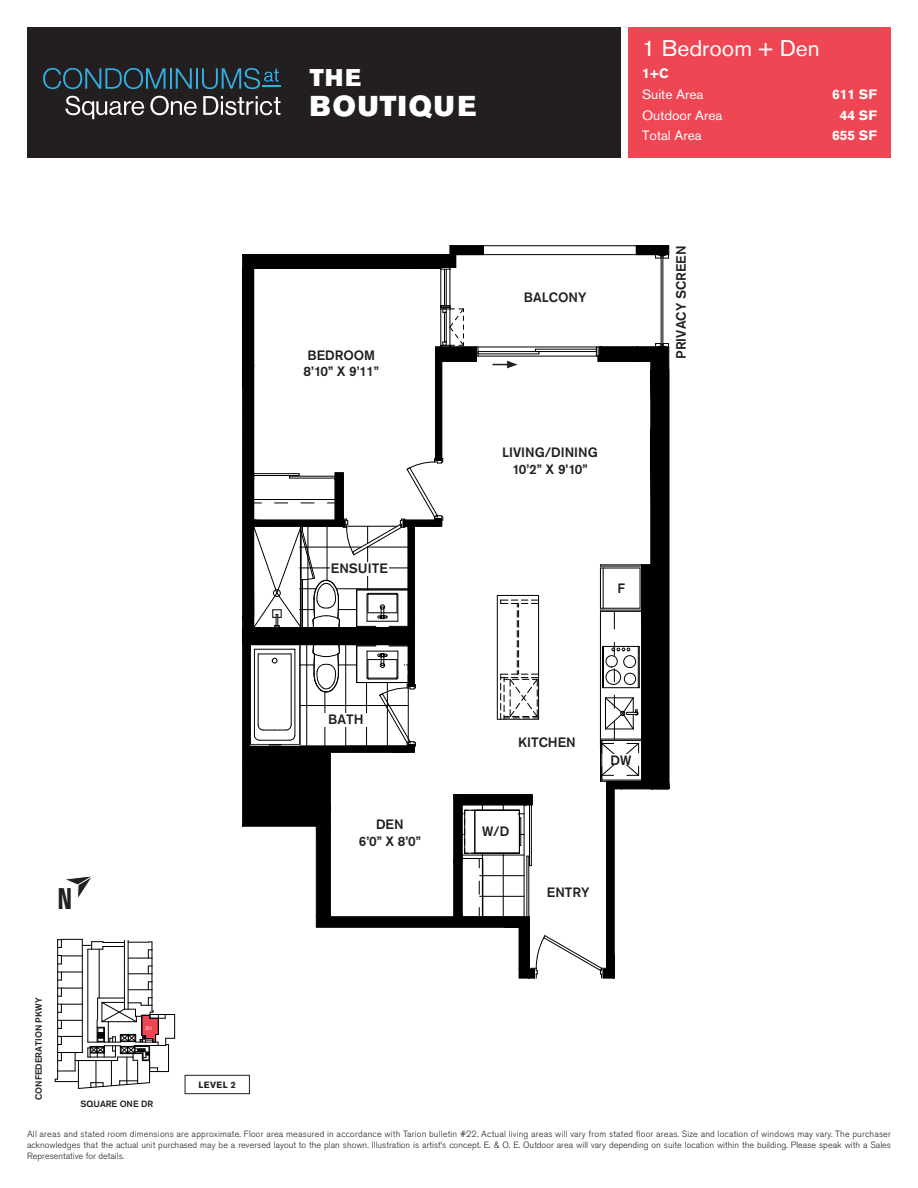
<style>
.page{position:relative;width:918px;height:1188px;background:#fff}
.page>*{position:absolute;margin:0;border:0;box-sizing:border-box;transform-origin:0 0}
.t1{font:700 condensed 29.55px "Akzidenz Grotesk BE";color:#231f20}
.t2{font:28.5px "Akzidenz Grotesk BE Super";letter-spacing:.07em;color:#fff}
.t3{font:24px "Akzidenz Grotesk BE Super";color:#fff}
.t4{font:22.5px "Akzidenz Grotesk BE";color:#fff}
.t5{font:500 13.5px/16.2px "Akzidenz Grotesk BE";color:#231f20;text-align:center}
.t6{font:13.5px "Akzidenz Grotesk BE";color:#fff}
.t7{font:700 13.5px "Akzidenz Grotesk BE";color:#fff}
.t8{font:300 9px/10.8px "Akzidenz Grotesk BE";color:#231f20;text-align:justify}
.t9{font:500 9px "Akzidenz Grotesk BE";color:#231f20}
.t10{font:700 9px "Akzidenz Grotesk BE";letter-spacing:.05em;color:#231f20}
.t11{font:4.65px "Arial Narrow";color:#fff}
</style>
<div class="page">
<svg style="left:207px;top:1074px;width:34px;height:1px"></svg>
<svg style="left:55px;top:939px;width:120px;height:150px"></svg>
<div style="left:27px;top:27px;width:594px;height:131px;background:#231f20"></div>
<svg style="left:150px;top:96px;width:47px;height:19px"></svg>
<svg style="left:203px;top:96px;width:78px;height:19px"></svg>
<svg style="left:65px;top:96px;width:79px;height:23px"></svg>
<svg style="left:43px;top:68px;width:122px;height:21px"></svg>
<hr style="left:170px;top:68px;width:2px;height:21px;background:#30b1e4">
<svg style="left:176px;top:68px;width:16px;height:21px"></svg>
<hr style="left:196px;top:68px;width:2px;height:21px;background:#30b1e4">
<svg style="left:202px;top:68px;width:79px;height:21px"></svg>
<div style="left:628px;top:27px;width:263px;height:131px;background:#ef4653"></div>
<div style="left:185px;top:1075px;width:65px;height:19px;border:1px solid #231f20"></div>
<svg style="left:66px;top:876px;width:26px;height:22px"></svg>
<svg style="left:242px;top:245px;width:428px;height:734px"></svg>
<h1 class="t1" style="left:58px;top:881px;width:16px">N</h1>
<p class="t9" style="left:33px;top:1100px;width:103px;rotate:-90deg">CONFEDERATION PKWY</p>
<p class="t11" style="left:145px;top:1025px;width:8px">201</p>
<p class="t9" style="left:81px;top:1098px;width:74px">SQUARE ONE DR</p>
<p class="t10" style="left:198px;top:1080px;width:39px">LEVEL 2</p>
<h3 class="t3" style="left:310px;top:64px;width:53px">THE</h3>
<h2 class="t2" style="left:310px;top:89px;width:168px">BOUTIQUE</h2>
<h3 class="t4" style="left:642px;top:35px;width:179px">1 Bedroom + Den</h3>
<h3 class="t7" style="left:642px;top:65px;width:28px">1+C</h3>
<h3 class="t6" style="left:642px;top:87px;width:63px">Suite Area</h3>
<h3 class="t7" style="left:832px;top:87px;width:46px">611 SF</h3>
<h3 class="t6" style="left:642px;top:107px;width:82px">Outdoor Area</h3>
<h3 class="t7" style="left:840px;top:107px;width:39px">44 SF</h3>
<h3 class="t6" style="left:642px;top:127px;width:61px">Total Area</h3>
<h3 class="t7" style="left:832px;top:127px;width:46px">655 SF</h3>
<h3 class="t5" style="left:304px;top:347px;width:77px;text-align:left">BEDROOM<br>8’10” X 9’11”</h3>
<h3 class="t5" style="left:331px;top:560px;width:58px">ENSUITE</h3>
<h3 class="t5" style="left:524px;top:289px;width:64px">BALCONY</h3>
<h3 class="t5" style="left:502px;top:444px;width:97px">LIVING/DINING<br>10’2” X 9’10”</h3>
<h3 class="t5" style="left:617px;top:580px;width:9px">F</h3>
<h3 class="t5" style="left:673px;top:359px;width:114px;rotate:-90deg">PRIVACY SCREEN</h3>
<h3 class="t5" style="left:328px;top:711px;width:37px">BATH</h3>
<h3 class="t5" style="left:359px;top:816px;width:64px">DEN<br>6’0” X 8’0”</h3>
<h3 class="t5" style="left:518px;top:734px;width:59px">KITCHEN</h3>
<h3 class="t5" style="left:611px;top:752px;width:22px">DW</h3>
<h3 class="t5" style="left:482px;top:823px;width:29px">W/D</h3>
<h3 class="t5" style="left:547px;top:884px;width:44px">ENTRY</h3>
<p class="t8" style="left:27px;top:1129px;width:866px">All areas and stated room dimensions are approximate. Floor area measured in accordance with Tarion bulletin #22. Actual living areas will vary from stated floor areas. Size and location of windows may vary. The purchaser acknowledges that the actual unit purchased may be a reversed layout to the plan shown. Illustration is artist’s concept. E. &amp; O. E. Outdoor area will vary depending on suite location within the building. Please speak with a Sales Representative for details.</p>
</div>
